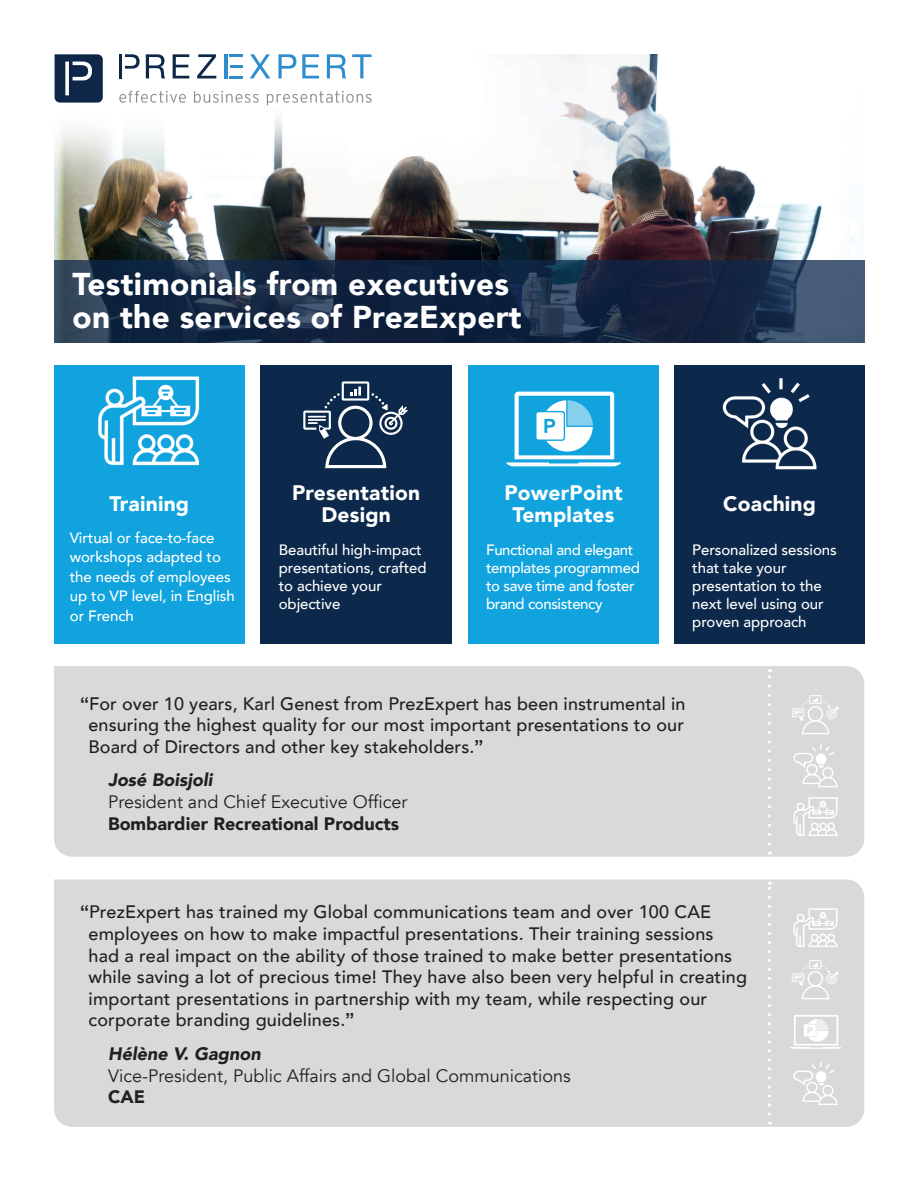
<style>
.page{position:relative;width:918px;height:1188px;background:#fff}
.page>*{position:absolute;margin:0;border:0;box-sizing:border-box;transform-origin:0 0}
.t1{font:900 31.5px/33px "Avenir";letter-spacing:.01em;color:#fff}
.t2{font:900 21px/22.5px "Avenir";letter-spacing:.01em;color:#fff;text-align:center}
.t3{font:500 18px/21.6px "Avenir";letter-spacing:.01em;color:#231f20;text-align:justify}
.t4{font:18px "Avenir";color:#231f20}
.t5{font:900 18px "Avenir";color:#231f20}
.t6{font:italic 900 18px "Avenir";color:#231f20}
.t7{font:500 15px/18px "Avenir";letter-spacing:-.005em;color:#fff}
.t8{font:500 15px/18px "Avenir";letter-spacing:-.025em;color:#fff}
.s1{font-family:"Arial";font-weight:700}
</style>
<div class="page">
<div style="left:54px;top:880px;width:810px;height:247px;background:#d8d9d8"></div>
<div style="left:54px;top:666px;width:810px;height:191px;background:#d8d9d8"></div>
<img style="left:54px;top:54px;width:810px;height:206px">
<svg style="left:54px;top:260px;width:810px;height:83px;background:#1b2e49"></svg>
<svg style="left:119px;top:91px;width:67px;height:12px"></svg>
<svg style="left:194px;top:91px;width:65px;height:12px"></svg>
<svg style="left:267px;top:91px;width:105px;height:15px"></svg>
<svg style="left:250px;top:54px;width:20px;height:24px"></svg>
<svg style="left:278px;top:54px;width:18px;height:24px"></svg>
<svg style="left:302px;top:54px;width:17px;height:24px"></svg>
<svg style="left:327px;top:54px;width:19px;height:24px"></svg>
<svg style="left:352px;top:54px;width:19px;height:24px"></svg>
<hr style="left:224px;top:54px;width:3px;height:24px;background:#2e8ecd">
<svg style="left:229px;top:76px;width:14px;height:2px"></svg>
<hr style="left:229px;top:54px;width:14px;height:3px;background:#2e8ecd">
<svg style="left:230px;top:65px;width:12px;height:2px"></svg>
<hr style="left:120px;top:54px;width:2px;height:24px;background:#0e2749">
<svg style="left:125px;top:54px;width:15px;height:15px"></svg>
<svg style="left:146px;top:54px;width:19px;height:24px"></svg>
<svg style="left:173px;top:54px;width:16px;height:24px"></svg>
<svg style="left:197px;top:54px;width:19px;height:24px"></svg>
<svg style="left:55px;top:54px;width:48px;height:49px;background:#314764"></svg>
<div style="left:468px;top:365px;width:191px;height:279px;background:#10a3dd"></div>
<div style="left:261px;top:365px;width:191px;height:279px;background:#0c284a"></div>
<div style="left:54px;top:365px;width:191px;height:279px;background:#10a3dd"></div>
<img style="left:98px;top:376px;width:102px;height:90px">
<div style="left:674px;top:365px;width:191px;height:279px;background:#0c284a"></div>
<img style="left:723px;top:378px;width:94px;height:92px">
<svg style="left:768px;top:669px;width:3px;height:175px"></svg>
<svg style="left:768px;top:882px;width:3px;height:232px"></svg>
<svg style="left:793px;top:908px;width:45px;height:39px"></svg>
<svg style="left:793px;top:744px;width:45px;height:43px"></svg>
<svg style="left:793px;top:1062px;width:45px;height:43px"></svg>
<svg style="left:793px;top:797px;width:45px;height:39px"></svg>
<svg style="left:790px;top:1015px;width:52px;height:34px"></svg>
<svg style="left:506px;top:392px;width:115px;height:74px"></svg>
<svg style="left:303px;top:381px;width:105px;height:87px"></svg>
<svg style="left:792px;top:695px;width:47px;height:39px"></svg>
<svg style="left:792px;top:960px;width:47px;height:39px"></svg>
<h1 class="t1" style="left:73px;top:267px;width:451px">Testimonials from executives on the services of PrezExpert</h1>
<p class="t2" style="left:110px;top:492px;width:81px">Training</p>
<p class="t7" style="left:70px;top:527px;width:166px;line-height:19.5px">Virtual or face-to-face workshops adapted to the needs of employees up to VP level, in English or French</p>
<p class="t2" style="left:292px;top:481px;width:130px">Presentation<br>Design</p>
<p class="t7" style="left:279px;top:540px;width:149px">Beautiful high-impact presentations, crafted to achieve your objective</p>
<p class="t2" style="left:504px;top:481px;width:120px">PowerPoint<br>Templates</p>
<p class="t8" style="left:486px;top:540px;width:155px">Functional and elegant templates programmed to save time and foster brand consistency</p>
<p class="t2" style="left:723px;top:492px;width:94px">Coaching</p>
<p class="t7" style="left:692px;top:540px;width:146px">Personalized sessions that take your presentation to the next level using our proven approach</p>
<p class="t3" style="left:89px;top:692px;width:599px;text-indent:-8px"><span class="s1">“</span>For over 10 years, Karl Genest from PrezExpert has been instrumental in ensuring the highest quality for our most important presentations to our Board of Directors and other key stakeholders.<span class="s1">”</span></p>
<p class="t6" style="left:108px;top:765px;width:106px">José Boisjoli</p>
<p class="t4" style="left:108px;top:791px;width:301px">President and Chief Executive Officer</p>
<p class="t5" style="left:108px;top:808px;width:293px">Bombardier Recreational Products</p>
<p class="t3" style="left:89px;top:900px;width:660px;text-align:left;text-indent:-8px"><span class="s1">“</span>PrezExpert has trained my Global communications team and over 100 CAE employees on how to make impactful presentations. Their training sessions had a real impact on the ability of those trained to make better presentations while saving a lot of precious time! They have also been very helpful in creating important presentations in partnership with my team, while respecting our corporate branding guidelines.<span class="s1">”</span></p>
<p class="t6" style="left:108px;top:1039px;width:154px">Hélène V. Gagnon</p>
<p class="t4" style="left:108px;top:1065px;width:464px">Vice-President, Public Affairs and Global Communications</p>
<p class="t5" style="left:108px;top:1082px;width:39px">CAE</p>
</div>
